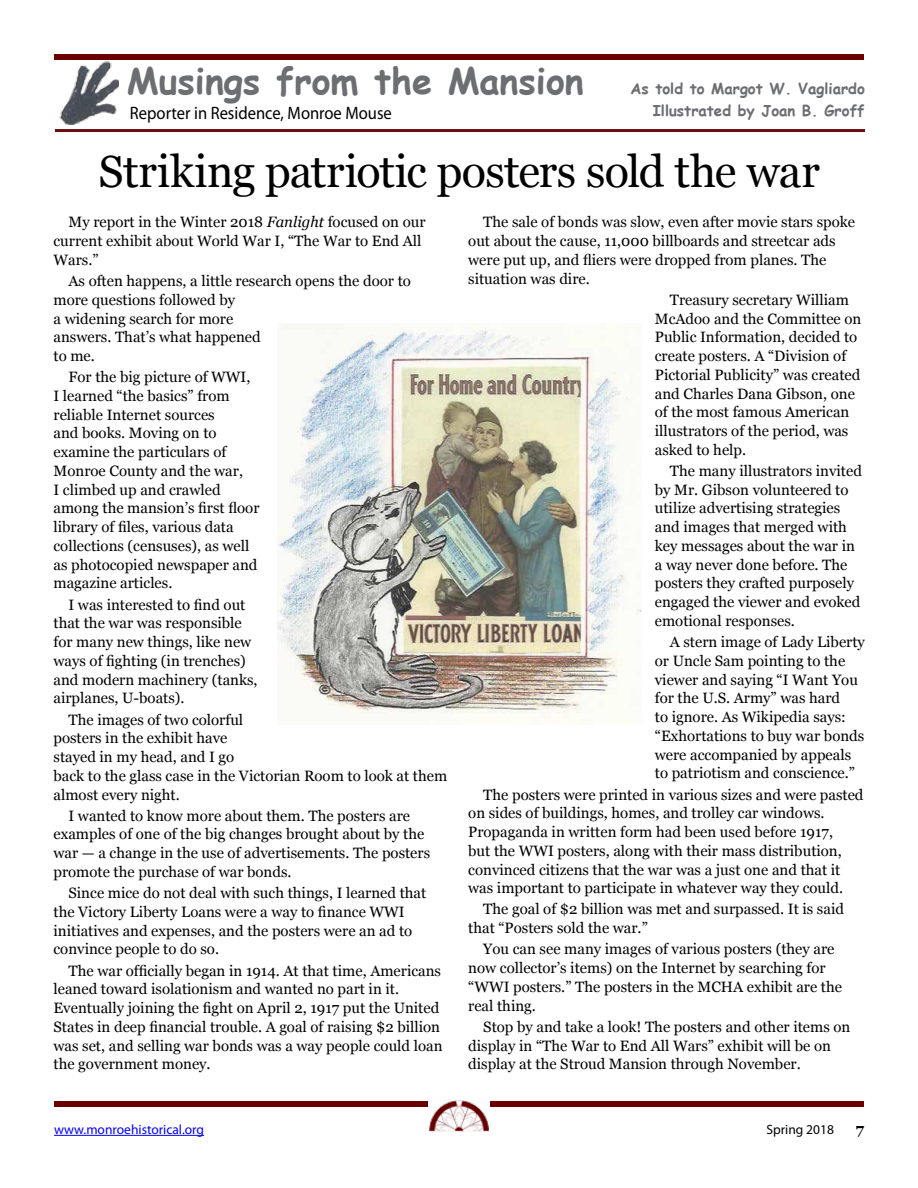
<style>
.page{position:relative;width:918px;height:1188px;background:#fff}
.page>*{position:absolute;margin:0;border:0;box-sizing:border-box;transform-origin:0 0}
.t1{font:45px "Georgia";letter-spacing:-.015em;color:#000}
.t2{font:700 36px "Comic Sans MS";color:#6d6e71}
.t3{font:18px "Myriad Pro";color:#000;scale:.92 1}
.t4{font:15px/18.8px "Georgia";color:#000}
.t5{font:700 15px "Comic Sans MS";color:#6d6e71}
.t6{font:700 15px "Georgia";color:#000}
.t7{font:13.5px "Myriad Pro";color:#00f}
.t8{font:13.5px "Myriad Pro";color:#000}
.s1{font-style:italic}
</style>
<div class="page">
<div style="left:54px;top:54px;width:810px;height:6px;background:#6b0001"></div>
<div style="left:54px;top:1101px;width:810px;height:6px;background:#6b0001"></div>
<svg style="left:429px;top:1131px;width:60px;height:1px"></svg>
<img style="left:428px;top:1100px;width:62px;height:31px">
<hr style="left:54px;top:1135px;width:150px;height:1px;background:#00f">
<img style="left:59px;top:61px;width:59px;height:64px">
<hr style="left:55px;top:129px;width:810px;height:3px;background:#690c0d">
<img style="left:277px;top:324px;width:364px;height:400px">
<h2 class="t2" style="left:127px;top:54px;width:458px">Musings from the Mansion</h2>
<p class="t5" style="left:631px;top:78px;width:236px">As told to Margot W. Vagliardo</p>
<p class="t3" style="left:130px;top:102px;width:286px">Reporter in Residence, Monroe Mouse</p>
<p class="t5" style="left:653px;top:99px;width:214px">Illustrated by Joan B. Groff</p>
<h1 class="t1" style="left:99px;top:146px;width:723px">Striking patriotic posters sold the war</h1>
<p class="t4" style="left:54px;top:213px;width:374px;text-indent:15px">My report in the Winter 2018 <span class="s1">Fanlight</span> focused on our current exhibit about World War I, “The War to End All<br>Wars.”</p>
<p class="t4" style="left:54px;top:271px;width:359px;text-indent:15px">As often happens, a little research opens the door to more questions followed by<br>a widening search for more<br>answers. That’s what happened<br>to me.</p>
<p class="t4" style="left:54px;top:368px;width:208px;text-indent:15px">For the big picture of WWI,<br>I learned “the basics” from reliable Internet sources<br>and books. Moving on to examine the particulars of<br>Monroe County and the war,<br>I climbed up and crawled among the mansion’s first floor library of files, various data collections (censuses), as well as photocopied newspaper and magazine articles.</p>
<p class="t4" style="left:54px;top:595px;width:206px;text-indent:15px">I was interested to find out that the war was responsible for many new things, like new ways of fighting (in trenches) and modern machinery (tanks, airplanes, U-boats).</p>
<p class="t4" style="left:54px;top:710px;width:395px;text-indent:15px">The images of two colorful<br>posters in the exhibit have<br>stayed in my head, and I go<br>back to the glass case in the Victorian Room to look at them almost every night.</p>
<p class="t4" style="left:54px;top:806px;width:378px;text-indent:15px">I wanted to know more about them. The posters are examples of one of the big changes brought about by the war — a change in the use of advertisements. The posters promote the purchase of war bonds.</p>
<p class="t4" style="left:54px;top:884px;width:374px;text-indent:15px">Since mice do not deal with such things, I learned that the Victory Liberty Loans were a way to finance WWI initiatives and expenses, and the posters were an ad to convince people to do so.</p>
<p class="t4" style="left:54px;top:961px;width:391px;text-indent:15px">The war officially began in 1914. At that time, Americans leaned toward isolationism and wanted no part in it.<br>Eventually joining the fight on April 2, 1917 put the United States in deep financial trouble. A goal of raising $2 billion was set, and selling war bonds was a way people could loan the government money.</p>
<p class="t4" style="left:468px;top:213px;width:388px;text-indent:15px">The sale of bonds was slow, even after movie stars spoke out about the cause, 11,000 billboards and streetcar ads were put up, and fliers were dropped from planes. The situation was dire.</p>
<p class="t4" style="left:655px;top:290px;width:208px;text-indent:15px">Treasury secretary William<br>McAdoo and the Committee on<br>Public Information, decided to create posters. A “Division of<br>Pictorial Publicity” was created and Charles Dana Gibson, one of the most famous American illustrators of the period, was asked to help.</p>
<p class="t4" style="left:655px;top:461px;width:209px;text-indent:15px">The many illustrators invited by Mr. Gibson volunteered to utilize advertising strategies and images that merged with key messages about the war in a way never done before. The posters they crafted purposely engaged the viewer and evoked emotional responses.</p>
<p class="t4" style="left:655px;top:633px;width:212px;text-indent:15px">A stern image of Lady Liberty or Uncle Sam pointing to the viewer and saying “I Want You for the U.S. Army” was hard<br>to ignore. As Wikipedia says: “Exhortations to buy war bonds were accompanied by appeals to patriotism and conscience.”</p>
<p class="t4" style="left:468px;top:785px;width:397px;text-indent:15px">The posters were printed in various sizes and were pasted on sides of buildings, homes, and trolley car windows.<br>Propaganda in written form had been used before 1917,<br>but the WWI posters, along with their mass distribution, convinced citizens that the war was a just one and that it was important to participate in whatever way they could.</p>
<p class="t4" style="left:468px;top:900px;width:377px;text-indent:15px">The goal of $2 billion was met and surpassed. It is said that “Posters sold the war.”</p>
<p class="t4" style="left:468px;top:940px;width:375px;text-indent:15px">You can see many images of various posters (they are now collector’s items) on the Internet by searching for “WWI posters.” The posters in the MCHA exhibit are the real thing.</p>
<p class="t4" style="left:468px;top:1017px;width:384px;text-indent:15px">Stop by and take a look! The posters and other items on display in “The War to End All Wars” exhibit will be on display at the Stroud Mansion through November.</p>
<p class="t7" style="left:54px;top:1121px;width:152px">www.monroehistorical.org</p>
<p class="t8" style="left:766px;top:1121px;width:69px">Spring 2018</p>
<p class="t6" style="left:856px;top:1120px;width:10px">7</p>
</div>
